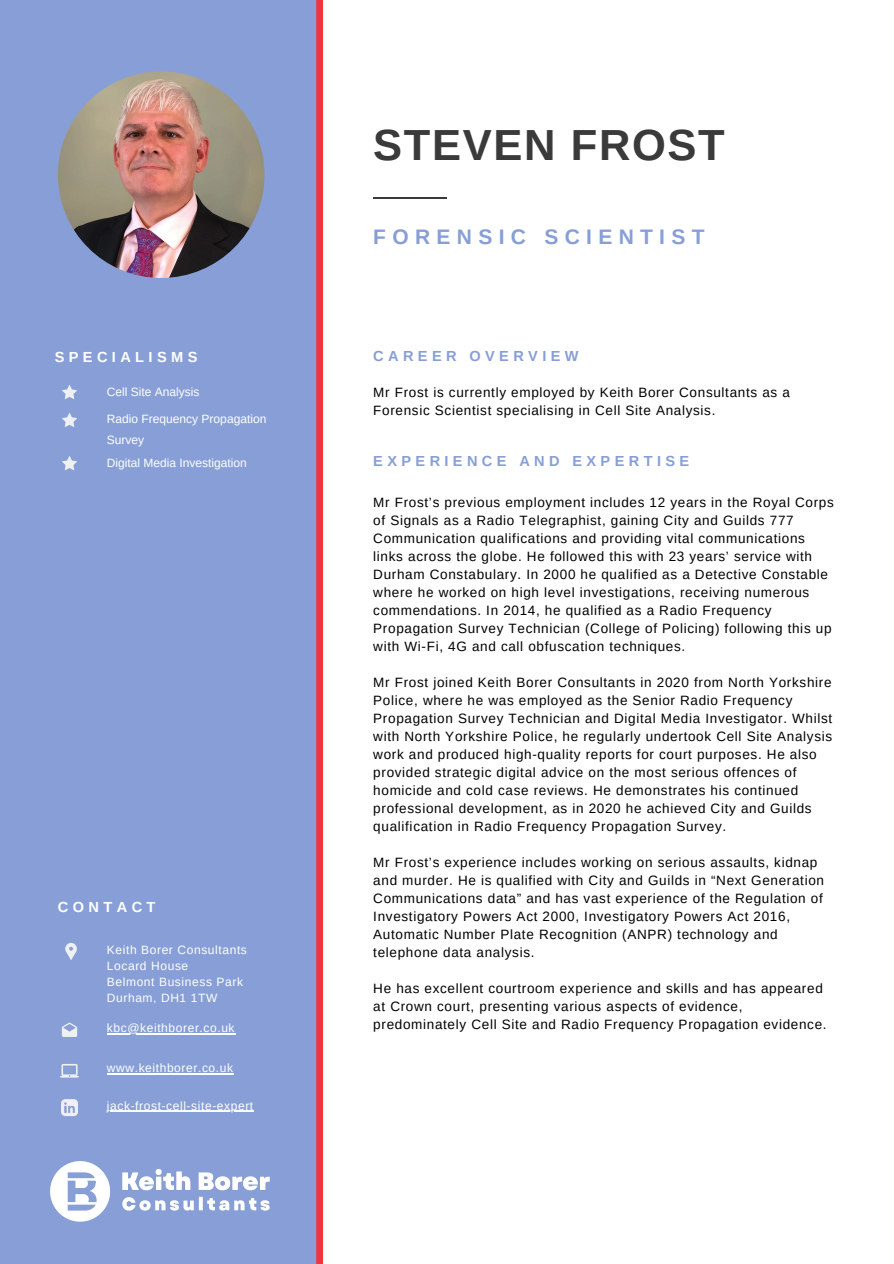
<style>
.page{position:relative;width:894px;height:1264px;background:#fff}
.page>*{position:absolute;margin:0;border:0;box-sizing:border-box;transform-origin:0 0}
.t1{font:700 43.5px "Arimo";letter-spacing:.04em;color:#3a3a3a}
.t2{font:700 21px "Arimo";letter-spacing:.3em;color:#879fd6}
.t3{font:700 14.55px "Arimo";letter-spacing:.3em;color:#879fd6}
.t4{font:700 14.55px "Arimo";letter-spacing:.3em;color:#fff}
.t5{font:13.5px/18px "Arimo";letter-spacing:.05em;color:#000}
.t6{font:12px "Arimo";letter-spacing:.05em;color:#fff}
.t7{font:12px/21px "Arimo";color:#fff}
</style>
<div class="page">
<div style="left:0;top:0;width:319px;height:1263px;background:#879fd6"></div>
<hr style="left:373px;top:197px;width:73px;height:2px;background:#3a3a3a">
<img style="left:58px;top:71px;width:206px;height:207px;border-radius:50%">
<svg style="left:65px;top:943px;width:11px;height:17px"></svg>
<svg style="left:60px;top:1064px;width:19px;height:13px"></svg>
<svg style="left:62px;top:1022px;width:15px;height:14px"></svg>
<svg style="left:61px;top:1099px;width:17px;height:16px"></svg>
<div style="left:316px;top:0;width:7px;height:1263px;background:#ef3340"></div>
<hr style="left:107px;top:1073px;width:127px;height:1px;background:#fff">
<hr style="left:107px;top:1110px;width:147px;height:1px;background:#fff">
<hr style="left:107px;top:1033px;width:128px;height:1px;background:#fff">
<svg style="left:62px;top:413px;width:15px;height:14px"></svg>
<svg style="left:62px;top:385px;width:15px;height:14px"></svg>
<svg style="left:62px;top:456px;width:15px;height:14px"></svg>
<img style="left:50px;top:1161px;width:220px;height:61px">
<h1 class="t4" style="left:55px;top:348px;width:144px">SPECIALISMS</h1>
<h3 class="t7" style="left:107px;top:381px;width:94px">Cell Site Analysis</h3>
<h2 class="t7" style="left:107px;top:409px;width:161px">Radio Frequency Propagation<br>Survey</h2>
<h4 class="t7" style="left:107px;top:452px;width:141px">Digital Media Investigation</h4>
<p class="t4" style="left:58px;top:898px;width:99px">CONTACT</p>
<h3 class="t6" style="left:107px;top:942px;width:141px">Keith Borer Consultants</h3>
<p class="t6" style="left:107px;top:958px;width:83px">Locard House</p>
<p class="t6" style="left:107px;top:974px;width:138px">Belmont Business Park</p>
<p class="t6" style="left:107px;top:990px;width:112px">Durham, DH1 1TW</p>
<p class="t6" style="left:107px;top:1021px;width:129px">kbc@keithborer.co.uk</p>
<p class="t6" style="left:107px;top:1061px;width:128px">www.keithborer.co.uk</p>
<p class="t6" style="left:107px;top:1099px;width:148px">jack-frost-cell-site-expert</p>
<p class="t1" style="left:373px;top:121px;width:353px">STEVEN FROST</p>
<p class="t2" style="left:373px;top:225px;width:332px">FORENSIC SCIENTIST</p>
<p class="t3" style="left:373px;top:348px;width:207px">CAREER OVERVIEW</p>
<p class="t5" style="left:373px;top:383px;width:418px">Mr Frost is currently employed by Keith Borer Consultants as a<br>Forensic Scientist specialising in Cell Site Analysis.</p>
<p class="t3" style="left:373px;top:453px;width:317px">EXPERIENCE AND EXPERTISE</p>
<h3 class="t5" style="left:373px;top:493px;width:462px">Mr Frost’s previous employment includes 12 years in the Royal Corps of Signals as a Radio Telegraphist, gaining City and Guilds 777<br>Communication qualifications and providing vital communications links across the globe. He followed this with 23 years’ service with Durham Constabulary. In 2000 he qualified as a Detective Constable where he worked on high level investigations, receiving numerous commendations. In 2014, he qualified as a Radio Frequency Propagation Survey Technician (College of Policing) following this up with Wi-Fi, 4G and call obfuscation techniques.</h3>
<p class="t5" style="left:373px;top:673px;width:460px">Mr Frost joined Keith Borer Consultants in 2020 from North Yorkshire Police, where he was employed as the Senior Radio Frequency Propagation Survey Technician and Digital Media Investigator. Whilst with North Yorkshire Police, he regularly undertook Cell Site Analysis work and produced high-quality reports for court purposes. He also provided strategic digital advice on the most serious offences of homicide and cold case reviews. He demonstrates his continued professional development, as in 2020 he achieved City and Guilds qualification in Radio Frequency Propagation Survey.</p>
<p class="t5" style="left:373px;top:853px;width:452px">Mr Frost’s experience includes working on serious assaults, kidnap and murder. He is qualified with City and Guilds in “Next Generation Communications data” and has vast experience of the Regulation of Investigatory Powers Act 2000, Investigatory Powers Act 2016, Automatic Number Plate Recognition (ANPR) technology and telephone data analysis.</p>
<p class="t5" style="left:373px;top:979px;width:454px">He has excellent courtroom experience and skills and has appeared at Crown court, presenting various aspects of evidence, predominately Cell Site and Radio Frequency Propagation evidence.</p>
</div>
